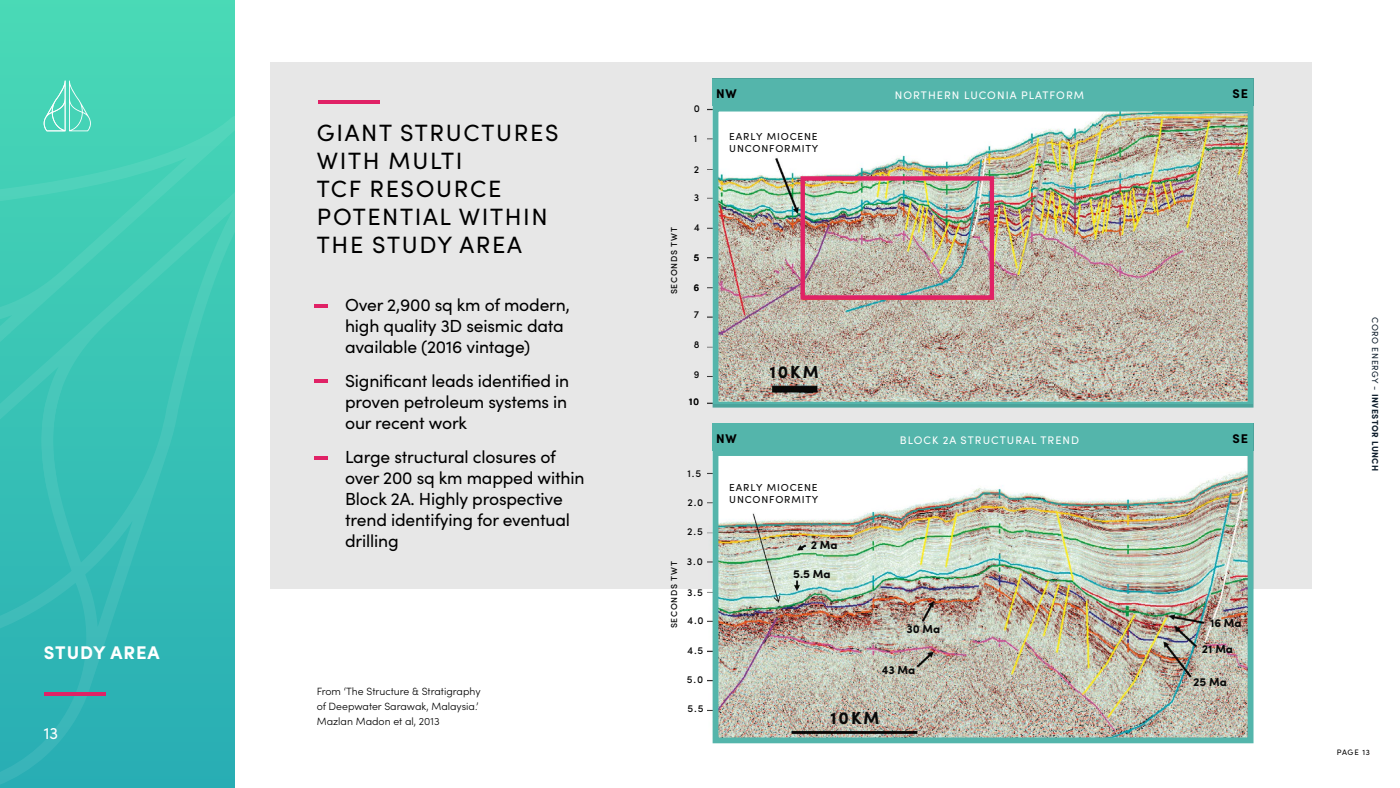
<style>
.page{position:relative;width:1400px;height:788px;background:#fff}
.page>*{position:absolute;margin:0;border:0;box-sizing:border-box;transform-origin:0 0}
.t1{font:23.62px/28px "Sofia Pro";letter-spacing:.07em;color:#000}
.t2{font:700 18.38px "Sofia Pro";letter-spacing:.05em;color:#fff}
.t3{font:17.5px/21px "Sofia Pro";letter-spacing:-.01em;color:#000}
.t4{font:700 17.41px "Sofia Pro";letter-spacing:.11em;color:#090909}
.t5{font:16.62px "Sofia Pro";color:#fff}
.t6{font:900 13.04px "Sofia Pro";letter-spacing:.09em;color:#090909}
.t7{font:700 12.69px "Sofia Pro";letter-spacing:.075em;color:#000}
.t8{font:700 11.64px "Sofia Pro";letter-spacing:-.005em;color:#090909}
.t9{font:10.94px "Sofia Pro";letter-spacing:.095em;color:#fff}
.t10{font:300 10.5px/14.9px "Sofia Pro";color:#000}
.t11{font:10.15px/12.2px "Sofia Pro";letter-spacing:.08em;color:#090909}
.t12{font:500 10.15px "Sofia Pro";color:#090909}
.t13{font:700 8.75px "Sofia Pro";letter-spacing:.05em;color:#0f1e2c}
.t14{font:500 8.75px "Sofia Pro";letter-spacing:.08em;color:#090909}
.t15{font:8.75px "Arial";color:#090909}
.t16{font:7.88px "Sofia Pro";letter-spacing:.095em;color:#000}
.s1{font-family:"Sofia Pro";font-weight:500;font-size:10.15px}
.s2{font-weight:400}
</style>
<div class="page">
<div style="left:0;top:0;width:234px;height:788px;background:#47d6b6"></div>
<svg style="left:43px;top:115px;width:192px;height:43px"></svg>
<svg style="left:0;top:158px;width:281px;height:630px"></svg>
<svg style="left:0;top:388px;width:105px;height:150px"></svg>
<hr style="left:44px;top:692px;width:62px;height:3px;background:#e02266">
<svg style="left:44px;top:80px;width:47px;height:51px"></svg>
<img style="left:707px;top:109px;width:540px;height:629px">
<div style="left:713px;top:106px;width:541px;height:301px;border:6px solid #54b5ab"></div>
<div style="left:713px;top:450px;width:541px;height:293px;border:6px solid #54b5ab"></div>
<div style="left:801px;top:176px;width:193px;height:123px;border:4px solid #e02266"></div>
<div style="left:713px;top:79px;width:541px;height:27px;background:#54b5ab"></div>
<svg style="left:712px;top:404px;width:541px;height:47px;fill:#e7e7e7"></svg>
<div style="left:712px;top:62px;width:541px;height:17px;background:#e7e7e7"></div>
<div style="left:713px;top:423px;width:541px;height:27px;background:#54b5ab"></div>
<div style="left:271px;top:62px;width:441px;height:526px;background:#e7e7e7"></div>
<hr style="left:318px;top:101px;width:62px;height:3px;background:#e02266">
<div style="left:1253px;top:62px;width:59px;height:526px;background:#e7e7e7"></div>
<hr style="left:314px;top:304px;width:14px;height:3px;background:#e02266">
<hr style="left:314px;top:380px;width:14px;height:3px;background:#e02266">
<hr style="left:314px;top:457px;width:14px;height:3px;background:#e02266">
<p class="t2" style="left:44px;top:639px;width:117px">STUDY AREA</p>
<p class="t5" style="left:44px;top:721px;width:16px">13</p>
<h1 class="t1" style="left:317px;top:117px;width:243px">GIANT STRUCTURES<br>WITH MULTI<br>TCF RESOURCE<br>POTENTIAL WITHIN<br>THE STUDY AREA</h1>
<p class="t3" style="left:345px;top:293px;width:226px">Over 2,900 sq km of modern, high quality 3D seismic data available (2016 vintage)</p>
<p class="t3" style="left:345px;top:369px;width:226px;text-align:justify">Significant leads identified in proven petroleum systems in our recent work</p>
<p class="t3" style="left:345px;top:445px;width:241px">Large structural closures of over 200 sq km mapped within<br>Block 2A. Highly prospective trend identifying for eventual drilling</p>
<p class="t10" style="left:317px;top:683px;width:165px">From ‘The Structure &amp; Stratigraphy of Deepwater Sarawak, Malaysia.’<br>Mazlan Madon et al, 2013</p>
<p class="t14" style="left:667px;top:294px;width:68px;rotate:-90deg">SECONDS TWT</p>
<p class="t12" style="left:694px;top:101px;width:8px">0</p>
<p class="t12" style="left:694px;top:130px;width:5px">1</p>
<p class="t12" style="left:694px;top:162px;width:7px">2</p>
<p class="t12" style="left:694px;top:190px;width:7px">3</p>
<p class="t12" style="left:694px;top:220px;width:8px">4</p>
<p class="t15" style="left:694px;top:252px;width:7px">5<span class="s1">5</span></p>
<p class="t15" style="left:694px;top:282px;width:7px">6<span class="s1">6</span></p>
<p class="t12" style="left:694px;top:307px;width:7px">7</p>
<p class="t12" style="left:694px;top:336px;width:7px">8</p>
<p class="t12" style="left:694px;top:366px;width:7px">9</p>
<p class="t15" style="left:689px;top:396px;width:12px">10<span class="s1">10</span></p>
<p class="t7" style="left:1233px;top:84px;width:17px">SE</p>
<p class="t7" style="left:716px;top:84px;width:22px">NW</p>
<p class="t9" style="left:895px;top:87px;width:191px">NORTHERN LUCONIA PLATFORM</p>
<p class="t6" style="left:717px;top:86px;width:23px">NW</p>
<p class="t6" style="left:1233px;top:88px;width:18px">SE</p>
<p class="t11" style="left:729px;top:130px;width:91px">EARLY MIOCENE<br>UNCONFORMITY</p>
<p class="t4" style="left:769px;top:359px;width:51px">10KM</p>
<p class="t14" style="left:667px;top:628px;width:68px;rotate:-90deg">SECONDS TWT</p>
<p class="t12" style="left:688px;top:465px;width:15px">1.5</p>
<p class="t12" style="left:688px;top:495px;width:17px">2.0</p>
<p class="t12" style="left:687px;top:524px;width:17px">2.5</p>
<p class="t7" style="left:1233px;top:428px;width:17px">SE</p>
<p class="t7" style="left:716px;top:428px;width:22px">NW</p>
<p class="t9" style="left:900px;top:432px;width:181px">BLOCK 2A STRUCTURAL TREND</p>
<p class="t6" style="left:716px;top:430px;width:23px">NW</p>
<p class="t6" style="left:1232px;top:430px;width:18px">SE</p>
<p class="t11" style="left:729px;top:480px;width:91px">EARLY MIOCENE<br>UNCONFORMITY</p>
<p class="t8" style="left:811px;top:535px;width:28px">2 Ma</p>
<p class="t12" style="left:687px;top:553px;width:17px">3.0</p>
<p class="t12" style="left:687px;top:585px;width:17px">3.5</p>
<p class="t12" style="left:687px;top:613px;width:18px">4.0</p>
<p class="t8" style="left:1210px;top:614px;width:33px">16 Ma</p>
<p class="t12" style="left:687px;top:643px;width:18px">4.5</p>
<p class="t8" style="left:1202px;top:639px;width:33px">21 Ma</p>
<p class="t8" style="left:882px;top:661px;width:35px">43 Ma</p>
<p class="t8" style="left:793px;top:564px;width:39px">5.5 Ma</p>
<p class="t8" style="left:906px;top:620px;width:35px">30 Ma</p>
<p class="t12" style="left:687px;top:671px;width:18px">5.0</p>
<p class="t12" style="left:688px;top:701px;width:17px">5.5</p>
<p class="t8" style="left:1193px;top:673px;width:35px">25 Ma</p>
<p class="t4" style="left:830px;top:704px;width:51px">10KM</p>
<p class="t13" style="left:1382px;top:317px;width:156px;rotate:90deg"><span class="s2">CORO ENERGY -</span> INVESTOR LUNCH</p>
<p class="t16" style="left:1337px;top:747px;width:35px">PAGE 13</p>
</div>
